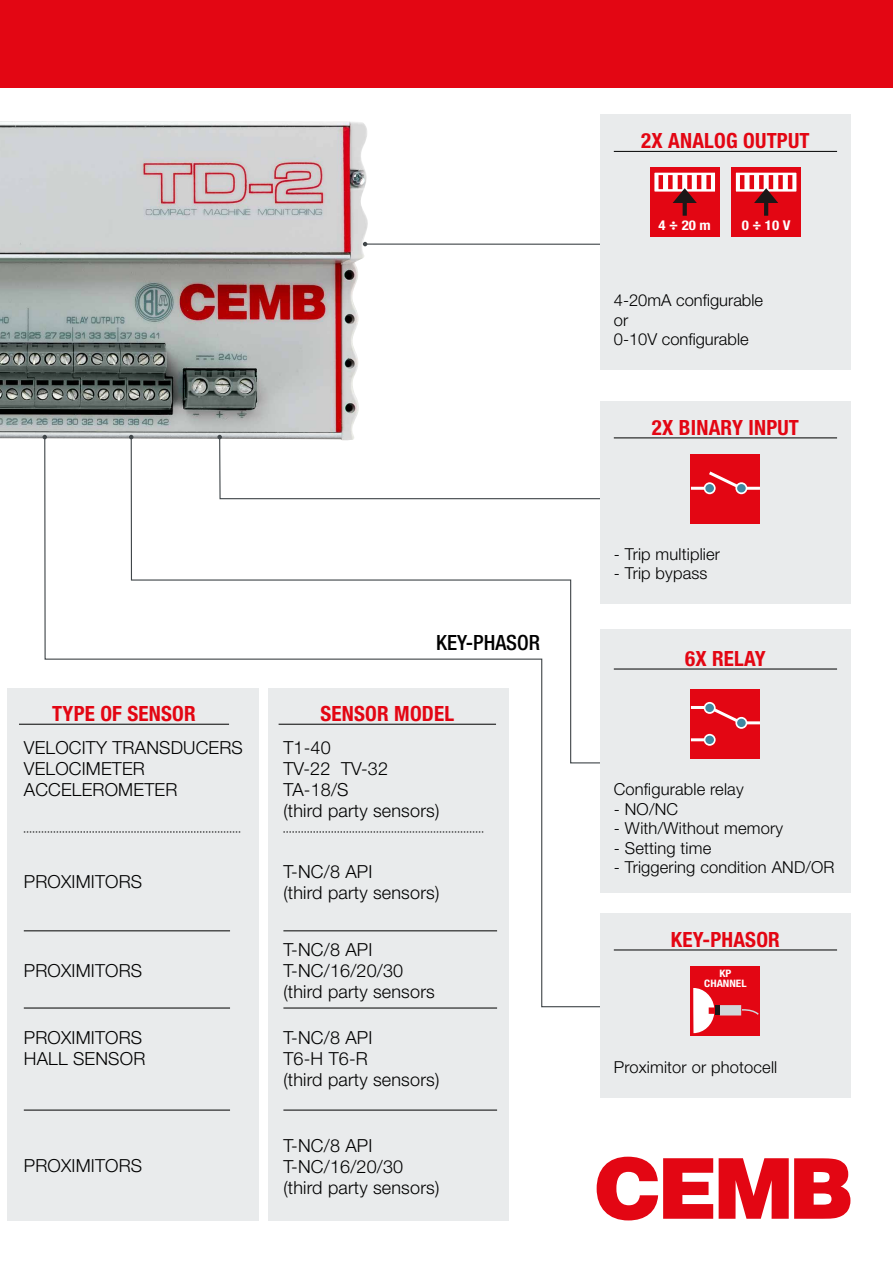
<style>
.page{position:relative;width:893px;height:1263px;background:#fff}
.page>*{position:absolute;margin:0;border:0;box-sizing:border-box;transform-origin:0 0}
.t1{font:700 condensed 21px "Helvetica Neue LT Std";letter-spacing:.01em;color:#e30613}
.t2{font:500 condensed 21px "Helvetica Neue LT Std";color:#000}
.t3{font:300 18px/21px "Helvetica Neue LT Std";letter-spacing:.01em;color:#000}
.t4{font:300 16.5px/19.5px "Helvetica Neue LT Std";letter-spacing:.01em;color:#000}
.t5{font:700 condensed 13.5px "Helvetica Neue LT Std";color:#fff;scale:1.1 1}
.t6{font:700 condensed 10.35px/9.8px "Helvetica Neue LT Std";color:#fff;text-align:center;scale:1.1 1}
</style>
<div class="page">
<img style="left:0;top:121px;width:373px;height:318px">
<svg style="left:719px;top:1158px;width:131px;height:61px"></svg>
<svg style="left:597px;top:1157px;width:116px;height:63px"></svg>
<svg style="left:44px;top:436px;width:582px;height:572px"></svg>
<svg style="left:43px;top:435px;width:4px;height:4px"></svg>
<svg style="left:130px;top:436px;width:481px;height:328px"></svg>
<svg style="left:129px;top:435px;width:4px;height:4px"></svg>
<svg style="left:217px;top:435px;width:383px;height:65px"></svg>
<hr style="left:365px;top:244px;width:312px;height:1px;background:#404649">
<svg style="left:363px;top:242px;width:4px;height:4px"></svg>
<div style="left:600px;top:115px;width:250px;height:255px;background:#e9ebec"></div>
<div style="left:269px;top:688px;width:240px;height:532px;background:#e9ebec"></div>
<div style="left:7px;top:688px;width:251px;height:532px;background:#e9ebec"></div>
<div style="left:650px;top:167px;width:69px;height:69px;background:#e30613"></div>
<svg style="left:654px;top:172px;width:61px;height:44px"></svg>
<div style="left:732px;top:167px;width:69px;height:69px;background:#e30613"></div>
<svg style="left:735px;top:172px;width:62px;height:44px"></svg>
<div style="left:600px;top:629px;width:250px;height:263px;background:#e9ebec"></div>
<div style="left:600px;top:401px;width:250px;height:203px;background:#e9ebec"></div>
<hr style="left:283px;top:930px;width:214px;height:1px;background:#000">
<hr style="left:24px;top:930px;width:206px;height:1px;background:#000">
<hr style="left:283px;top:1008px;width:214px;height:1px;background:#000">
<hr style="left:24px;top:1008px;width:206px;height:1px;background:#000">
<hr style="left:283px;top:1110px;width:214px;height:1px;background:#000">
<hr style="left:24px;top:1110px;width:206px;height:1px;background:#000">
<svg style="left:283px;top:832px;width:200px;height:1px"></svg>
<svg style="left:24px;top:832px;width:216px;height:1px"></svg>
<div style="left:600px;top:913px;width:250px;height:185px;background:#e9ebec"></div>
<div style="left:691px;top:966px;width:69px;height:70px;background:#e30613"></div>
<svg style="left:693px;top:988px;width:66px;height:45px"></svg>
<div style="left:691px;top:689px;width:69px;height:69px;background:#e30613"></div>
<hr style="left:691px;top:738px;width:19px;height:3px;background:#fff">
<svg style="left:690px;top:704px;width:70px;height:22px"></svg>
<svg style="left:735px;top:717px;width:12px;height:12px"></svg>
<div style="left:737px;top:719px;width:9px;height:8px;background:#3f88a0;border-radius:50%"></div>
<svg style="left:704px;top:702px;width:12px;height:12px"></svg>
<div style="left:705px;top:704px;width:9px;height:8px;background:#3f88a0;border-radius:50%"></div>
<svg style="left:704px;top:734px;width:12px;height:12px"></svg>
<div style="left:705px;top:736px;width:9px;height:8px;background:#3f88a0;border-radius:50%"></div>
<div style="left:691px;top:455px;width:69px;height:69px;background:#e30613"></div>
<hr style="left:691px;top:487px;width:19px;height:3px;background:#fff">
<svg style="left:707px;top:471px;width:53px;height:20px"></svg>
<svg style="left:735px;top:482px;width:12px;height:12px"></svg>
<div style="left:737px;top:484px;width:9px;height:8px;background:#3f88a0;border-radius:50%"></div>
<svg style="left:704px;top:482px;width:12px;height:12px"></svg>
<div style="left:705px;top:484px;width:9px;height:8px;background:#3f88a0;border-radius:50%"></div>
<div style="left:0;top:0;width:893px;height:87px;background:#e30613"></div>
<hr style="left:614px;top:151px;width:223px;height:1px;background:#000">
<hr style="left:279px;top:724px;width:217px;height:1px;background:#000">
<hr style="left:19px;top:724px;width:210px;height:1px;background:#000">
<hr style="left:614px;top:669px;width:223px;height:1px;background:#000">
<hr style="left:614px;top:438px;width:223px;height:1px;background:#000">
<hr style="left:614px;top:950px;width:223px;height:1px;background:#000">
<p class="t2" style="left:436px;top:630px;width:105px">KEY-PHASOR</p>
<p class="t1" style="left:52px;top:701px;width:145px">TYPE OF SENSOR</p>
<p class="t1" style="left:320px;top:701px;width:135px">SENSOR MODEL</p>
<p class="t3" style="left:24px;top:737px;width:221px">VELOCITY TRANSDUCERS<br>VELOCIMETER<br>ACCELEROMETER</p>
<p class="t3" style="left:24px;top:871px;width:120px">PROXIMITORS</p>
<p class="t3" style="left:24px;top:959px;width:120px">PROXIMITORS</p>
<p class="t3" style="left:24px;top:1027px;width:123px">PROXIMITORS<br>HALL SENSOR</p>
<p class="t3" style="left:24px;top:1155px;width:120px">PROXIMITORS</p>
<p class="t3" style="left:283px;top:737px;width:157px">T1-40<br>TV-22 TV-32<br>TA-18/S<br>(third party sensors)</p>
<p class="t3" style="left:283px;top:860px;width:157px">T-NC/8 API<br>(third party sensors)</p>
<p class="t3" style="left:283px;top:939px;width:153px">T-NC/8 API<br>T-NC/16/20/30 (third party sensors</p>
<p class="t3" style="left:283px;top:1027px;width:157px">T-NC/8 API<br>T6-H T6-R<br>(third party sensors)</p>
<p class="t3" style="left:283px;top:1135px;width:157px">T-NC/8 API<br>T-NC/16/20/30 (third party sensors)</p>
<p class="t1" style="left:641px;top:128px;width:170px">2X ANALOG OUTPUT</p>
<p class="t5" style="left:659px;top:217px;width:49px">4 ÷ 20 m</p>
<p class="t5" style="left:742px;top:217px;width:46px">0 ÷ 10 V</p>
<p class="t4" style="left:614px;top:290px;width:151px">4-20mA configurable or<br>0-10V configurable</p>
<p class="t1" style="left:652px;top:414px;width:149px">2X BINARY INPUT</p>
<p class="t4" style="left:614px;top:544px;width:108px">- Trip multiplier</p>
<p class="t4" style="left:614px;top:563px;width:95px">- Trip bypass</p>
<p class="t1" style="left:685px;top:645px;width:82px">6X RELAY</p>
<p class="t4" style="left:614px;top:779px;width:131px">Configurable relay</p>
<p class="t4" style="left:614px;top:799px;width:66px">- NO/NC</p>
<p class="t4" style="left:614px;top:818px;width:171px">- With/Without memory</p>
<p class="t4" style="left:614px;top:838px;width:99px">- Setting time</p>
<p class="t4" style="left:614px;top:857px;width:222px">- Triggering condition AND/OR</p>
<p class="t1" style="left:671px;top:926px;width:110px">KEY-PHASOR</p>
<p class="t6" style="left:704px;top:969px;width:40px">KP<br>CHANNEL</p>
<p class="t4" style="left:614px;top:1057px;width:165px">Proximitor or photocell</p>
</div>
